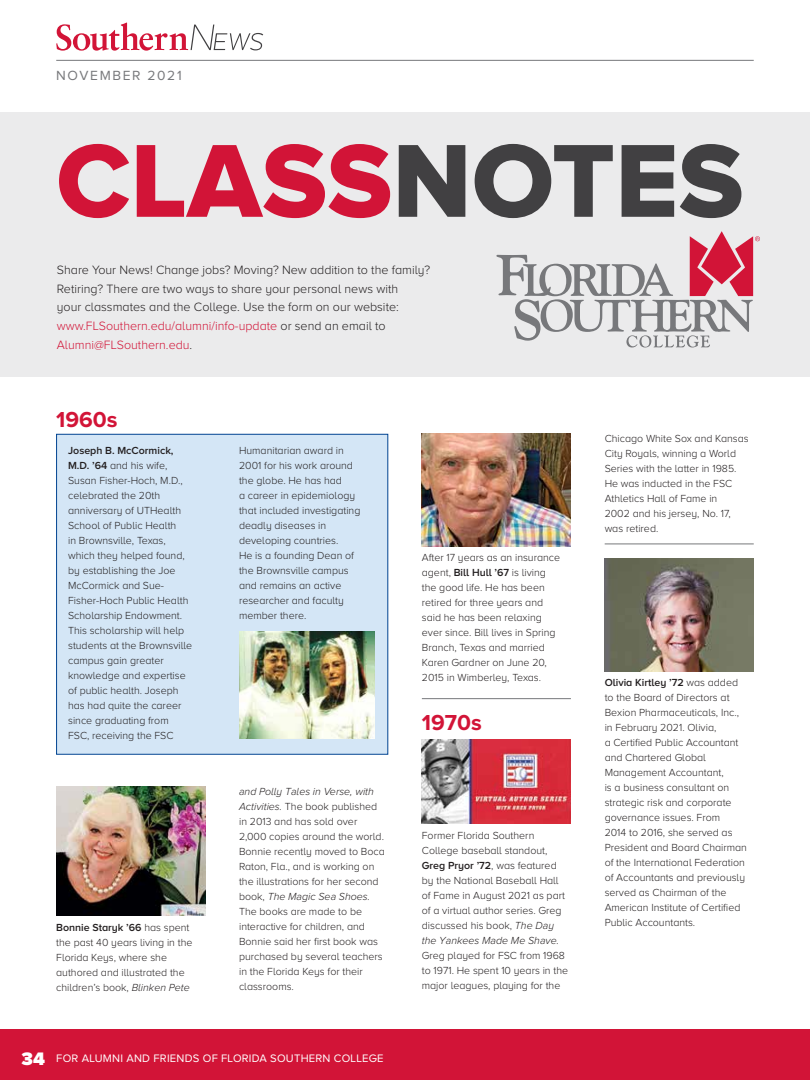
<style>
.page{position:relative;width:810px;height:1080px;background:#fff}
.page>*{position:absolute;margin:0;border:0;box-sizing:border-box;transform-origin:0 0}
.t1{font:107.5px "Proxima Nova A Extrabld";color:#d21437}
.t2{font:700 22.5px "Proxima Nova A";color:#d21437}
.t3{font:13.75px "Proxima Nova A";letter-spacing:.12em;color:#77787b}
.t4{font:300 12.5px/18.8px "Proxima Nova A";color:#231f20}
.t5{font:11.25px "Proxima Nova A";letter-spacing:.02em;color:#fff}
.t6{font:300 10.62px/15px "Proxima Nova A";color:#231f20}
.s1{color:#414042}
.s2{color:#d21437}
.s3{font-weight:600}
.s4{font-style:italic}
.s5{font-weight:900;font-size:18.75px}
</style>
<div class="page">
<div style="left:57px;top:434px;width:331px;height:320px;background:#d4e6f6"></div>
<img style="left:239px;top:632px;width:135px;height:106px">
<div style="left:56px;top:434px;width:332px;height:321px;border:1px solid #034592"></div>
<div style="left:0;top:112px;width:810px;height:265px;background:#ebebec"></div>
<svg style="left:496px;top:231px;width:264px;height:116px"></svg>
<img style="left:56px;top:786px;width:149px;height:130px">
<hr style="left:422px;top:698px;width:149px;height:1px;background:#77787b">
<img style="left:422px;top:434px;width:149px;height:112px">
<img style="left:422px;top:740px;width:149px;height:84px">
<hr style="left:605px;top:544px;width:149px;height:1px;background:#77787b">
<img style="left:605px;top:559px;width:149px;height:112px">
<div style="left:0;top:1029px;width:810px;height:51px;background:#d21437"></div>
<hr style="left:56px;top:60px;width:698px;height:1px;background:#77787b">
<svg style="left:56px;top:22px;width:207px;height:29px"></svg>
<p class="t3" style="left:56px;top:68px;width:127px">NOVEMBER 2021</p>
<h1 class="t1" style="left:56px;top:119px;width:689px">CLASS<span class="s1">NOTES</span></h1>
<p class="t4" style="left:57px;top:260px;width:375px">Share Your News! Change jobs? Moving? New addition to the family?<br>Retiring? There are two ways to share your personal news with<br>your classmates and the College. Use the form on our website: <span class="s2">www.FLSouthern.edu/alumni/info-update</span> or send an email to <span class="s2">Alumni@FLSouthern.edu</span>.</p>
<h2 class="t2" style="left:56px;top:407px;width:63px">1960s</h2>
<p class="t6" style="left:68px;top:443px;width:126px"><span class="s3">Joseph B. McCormick,<br>M.D. ’64</span> and his wife,<br>Susan Fisher-Hoch, M.D., celebrated the 20th anniversary of UTHealth<br>School of Public Health<br>in Brownsville, Texas, which they helped found, by establishing the Joe<br>McCormick and Sue-<br>Fisher-Hoch Public Health<br>Scholarship Endowment.<br>This scholarship will help students at the Brownsville campus gain greater knowledge and expertise of public health. Joseph has had quite the career since graduating from<br>FSC, receiving the FSC</p>
<p class="t6" style="left:239px;top:443px;width:123px">Humanitarian award in<br>2001 for his work around the globe. He has had<br>a career in epidemiology that included investigating deadly diseases in developing countries.<br>He is a founding Dean of the Brownsville campus and remains an active researcher and faculty member there.</p>
<p class="t6" style="left:56px;top:919px;width:138px"><span class="s3">Bonnie Staryk ’66</span> has spent the past 40 years living in the<br>Florida Keys, where she authored and illustrated the children’s book, <span class="s4">Blinken Pete</span></p>
<p class="t6" style="left:239px;top:783px;width:147px"><span class="s4">and Polly Tales in Verse, with<br>Activities.</span> The book published in 2013 and has sold over<br>2,000 copies around the world.<br>Bonnie recently moved to Boca<br>Raton, Fla., and is working on the illustrations for her second book, <span class="s4">The Magic Sea Shoes.<br></span>The books are made to be interactive for children, and<br>Bonnie said her first book was purchased by several teachers in the Florida Keys for their classrooms.</p>
<p class="t5" style="left:22px;top:1052px;width:363px"><span class="s5">34</span> FOR ALUMNI AND FRIENDS OF FLORIDA SOUTHERN COLLEGE</p>
<p class="t6" style="left:422px;top:550px;width:140px">After 17 years as an insurance agent, <span class="s3">Bill Hull ’67</span> is living the good life. He has been retired for three years and said he has been relaxing ever since. Bill lives in Spring<br>Branch, Texas and married<br>Karen Gardner on June 20,<br>2015 in Wimberley, Texas.</p>
<h2 class="t2" style="left:422px;top:710px;width:61px">1970s</h2>
<p class="t6" style="left:422px;top:828px;width:145px">Former Florida Southern<br>College baseball standout,<br><span class="s3">Greg Pryor ’72</span>, was featured by the National Baseball Hall of Fame in August 2021 as part of a virtual author series. Greg discussed his book, <span class="s4">The Day the Yankees Made Me Shave.</span></p>
<p class="t6" style="left:422px;top:948px;width:148px">Greg played for FSC from 1968 to 1971. He spent 10 years in the major leagues, playing for the</p>
<p class="t6" style="left:605px;top:431px;width:145px">Chicago White Sox and Kansas<br>City Royals, winning a World<br>Series with the latter in 1985.<br>He was inducted in the FSC<br>Athletics Hall of Fame in<br>2002 and his jersey, No. 17, was retired.</p>
<p class="t6" style="left:605px;top:675px;width:144px"><span class="s3">Olivia Kirtley ’72</span> was added to the Board of Directors at<br>Bexion Pharmaceuticals, Inc., in February 2021. Olivia,<br>a Certified Public Accountant and Chartered Global<br>Management Accountant,<br>is a business consultant on strategic risk and corporate governance issues. From<br>2014 to 2016, she served as<br>President and Board Chairman of the International Federation of Accountants and previously served as Chairman of the<br>American Institute of Certified<br>Public Accountants.</p>
</div>
